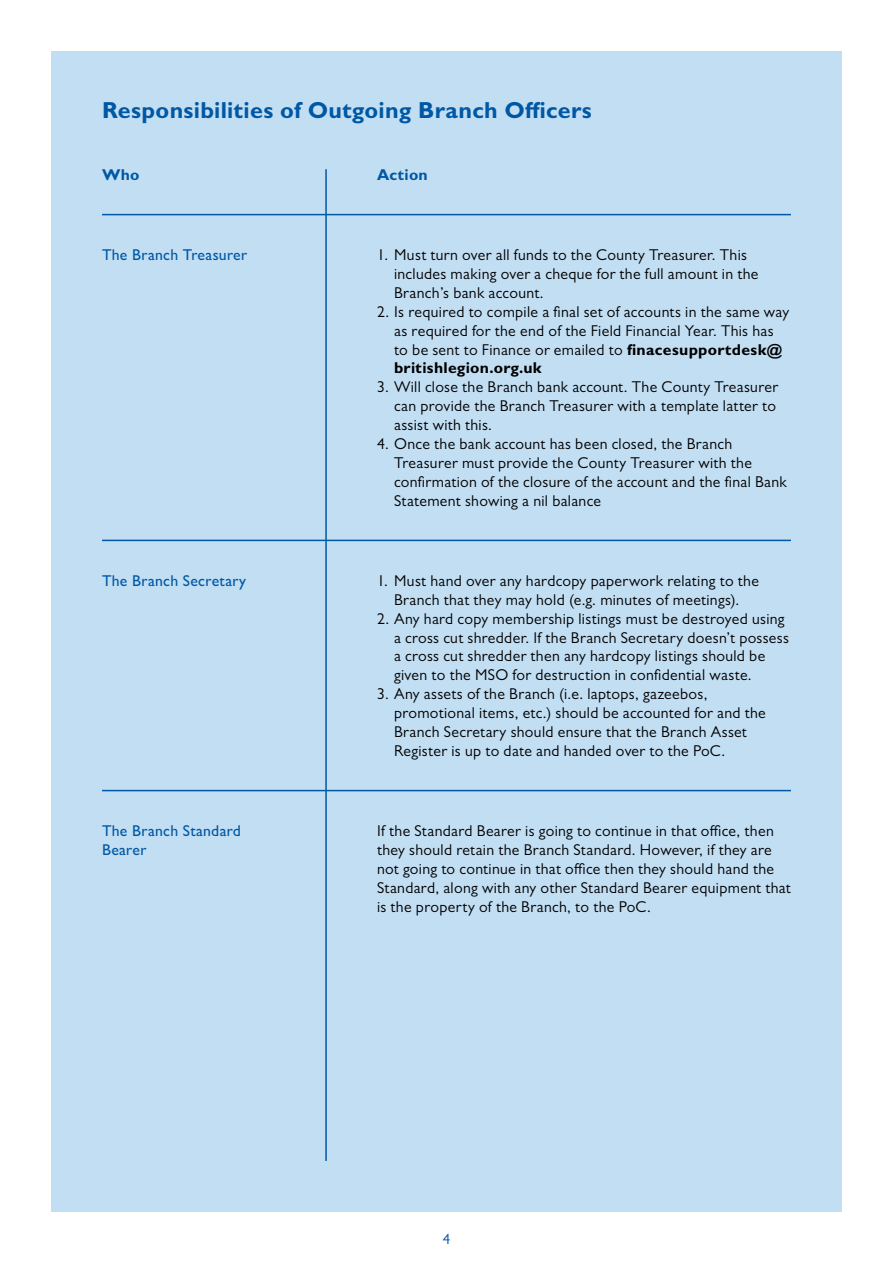
<style>
.page{position:relative;width:893px;height:1263px;background:#fff}
.page>*{position:absolute;margin:0;border:0;box-sizing:border-box;transform-origin:0 0}
.t1{font:700 23.25px "Gill Sans MT Pro";letter-spacing:.01em;color:#0058a5}
.t2{font:15.75px/18.9px "Gill Sans MT Pro";letter-spacing:.02em;color:#000}
.t3{font:500 15.75px/18.9px "Gill Sans MT Pro";letter-spacing:.015em;color:#0058a5}
.t4{font:700 15.75px "Gill Sans MT Pro";letter-spacing:.015em;color:#0058a5}
.t5{font:15px "Gill Sans MT Pro";color:#0058a5}
.s1{font-weight:700}
</style>
<div class="page">
<div style="left:51px;top:51px;width:791px;height:1161px;background:#c2def3"></div>
<hr style="left:102px;top:214px;width:689px;height:1px;background:#0058a5">
<hr style="left:102px;top:540px;width:689px;height:1px;background:#0058a5">
<hr style="left:102px;top:790px;width:689px;height:1px;background:#0058a5">
<hr style="left:325px;top:169px;width:2px;height:992px;background:#0058a5">
<h1 class="t1" style="left:102px;top:96px;width:491px">Responsibilities of Outgoing Branch Officers</h1>
<p class="t4" style="left:102px;top:165px;width:39px">Who</p>
<p class="t4" style="left:377px;top:165px;width:52px">Action</p>
<p class="t3" style="left:102px;top:245px;width:147px">The Branch Treasurer</p>
<p class="t2" style="left:394px;top:245px;width:366px;text-indent:-17px">1. Must turn over all funds to the County Treasurer. This includes making over a cheque for the full amount in the<br>Branch’s bank account.</p>
<p class="t2" style="left:394px;top:302px;width:397px;text-indent:-17px">2. Is required to compile a final set of accounts in the same way as required for the end of the Field Financial Year. This has to be sent to Finance or emailed to <span class="s1">finacesupportdesk@ britishlegion.org.uk</span></p>
<p class="t2" style="left:394px;top:377px;width:386px;text-indent:-17px">3. Will close the Branch bank account. The County Treasurer can provide the Branch Treasurer with a template latter to assist with this.</p>
<p class="t2" style="left:394px;top:434px;width:394px;text-indent:-17px">4. Once the bank account has been closed, the Branch Treasurer must provide the County Treasurer with the confirmation of the closure of the account and the final Bank Statement showing a nil balance</p>
<p class="t3" style="left:102px;top:571px;width:146px">The Branch Secretary</p>
<p class="t2" style="left:377px;top:571px;width:383px;text-align:center">1. Must hand over any hardcopy paperwork relating to the<br>Branch that they may hold (e.g. minutes of meetings).</p>
<p class="t2" style="left:394px;top:609px;width:396px;text-indent:-17px">2. Any hard copy membership listings must be destroyed using a cross cut shredder. If the Branch Secretary doesn’t possess a cross cut shredder then any hardcopy listings should be given to the MSO for destruction in confidential waste.</p>
<p class="t2" style="left:394px;top:684px;width:373px;text-indent:-17px">3. Any assets of the Branch (i.e. laptops, gazeebos, promotional items, etc.) should be accounted for and the Branch Secretary should ensure that the Branch Asset Register is up to date and handed over to the PoC.</p>
<p class="t3" style="left:102px;top:821px;width:140px">The Branch Standard<br>Bearer</p>
<p class="t2" style="left:377px;top:821px;width:415px">If the Standard Bearer is going to continue in that office, then they should retain the Branch Standard. However, if they are not going to continue in that office then they should hand the Standard, along with any other Standard Bearer equipment that is the property of the Branch, to the PoC.</p>
<p class="t5" style="left:443px;top:1230px;width:9px">4</p>
</div>
